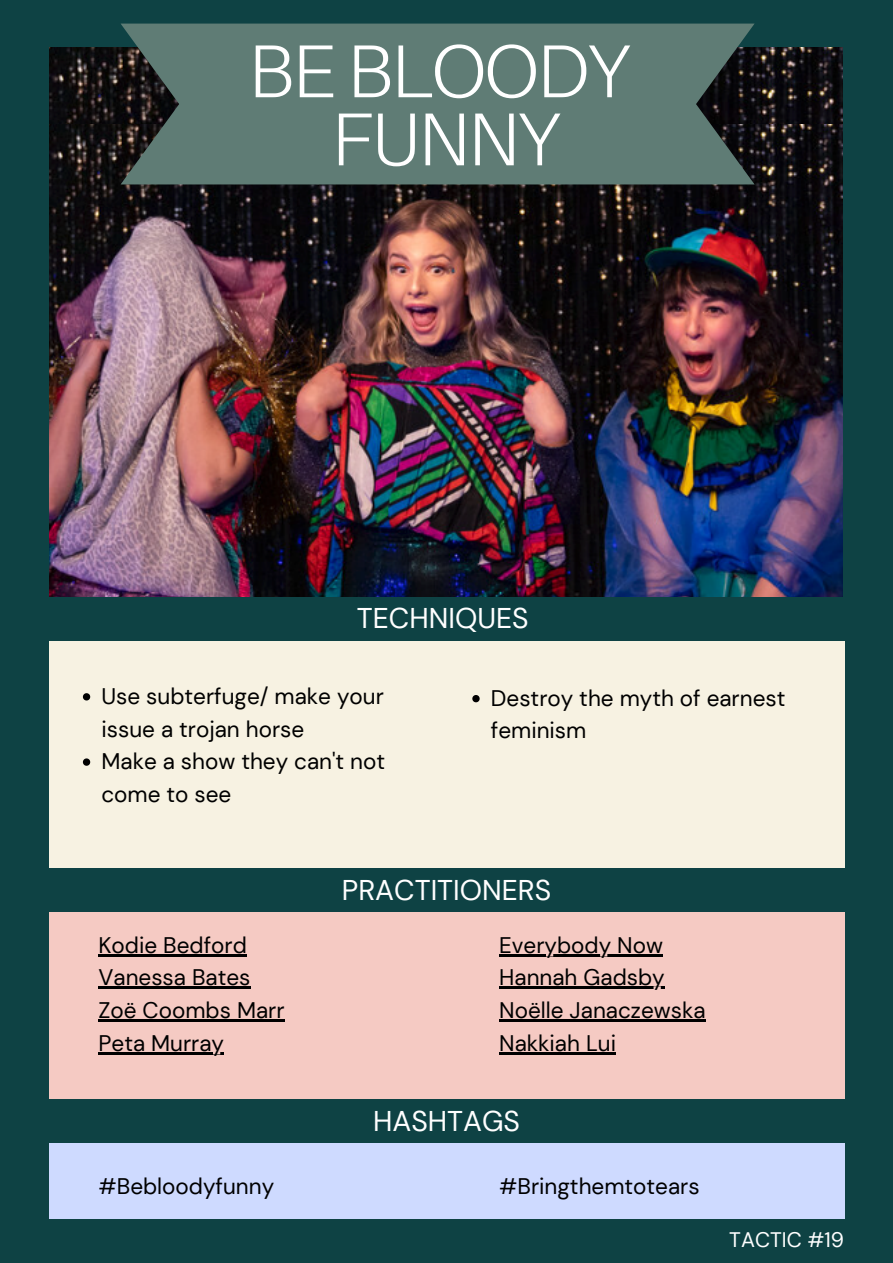
<style>
.page{position:relative;width:893px;height:1263px;background:#0e4244}
.page>*{position:absolute;margin:0;border:0;box-sizing:border-box;transform-origin:0 0}
.t1{font:300 75px/68.1px "Aileron";letter-spacing:-.025em;color:#fff;text-align:center}
.t2{font:28.5px "DM Sans";color:#fff}
.t3{font:22.5px/32.6px "DM Sans";color:#000}
.t4{font:21px "DM Sans";color:#fff}
</style>
<div class="page">
<div style="left:49px;top:894px;width:795px;height:216px;background:#f5cac3"></div>
<img style="left:49px;top:47px;width:793px;height:77px">
<img style="left:49px;top:124px;width:793px;height:473px">
<div style="left:49px;top:631px;width:793px;height:247px;background:#f7f2e2"></div>
<div style="left:444px;top:641px;width:400px;height:227px;background:#f7f2e2"></div>
<div style="left:49px;top:1125px;width:795px;height:94px;background:#cedaff"></div>
<svg style="left:121px;top:24px;width:633px;height:160px;background:#58726c"></svg>
<div style="left:48px;top:597px;width:797px;height:43px;background:#0e4244"></div>
<div style="left:48px;top:868px;width:797px;height:44px;background:#0e4244"></div>
<div style="left:48px;top:1099px;width:797px;height:44px;background:#0e4244"></div>
<svg style="left:83px;top:693px;width:7px;height:7px"></svg>
<svg style="left:83px;top:758px;width:7px;height:8px"></svg>
<svg style="left:472px;top:695px;width:7px;height:7px"></svg>
<hr style="left:98px;top:954px;width:149px;height:2px;background:#000">
<hr style="left:98px;top:986px;width:152px;height:3px;background:#000">
<hr style="left:98px;top:1019px;width:186px;height:2px;background:#000">
<hr style="left:98px;top:1052px;width:126px;height:2px;background:#000">
<hr style="left:499px;top:954px;width:164px;height:2px;background:#000">
<hr style="left:499px;top:986px;width:165px;height:3px;background:#000">
<hr style="left:499px;top:1019px;width:206px;height:2px;background:#000">
<hr style="left:499px;top:1052px;width:117px;height:2px;background:#000">
<h1 class="t1" style="left:248px;top:35px;width:383px">BE BLOODY<br>FUNNY</h1>
<p class="t2" style="left:357px;top:600px;width:173px">TECHNIQUES</p>
<p class="t3" style="left:101px;top:680px;width:285px">Use subterfuge/ make your issue a trojan horse<br>Make a show they can't not come to see</p>
<p class="t3" style="left:491px;top:682px;width:296px">Destroy the myth of earnest feminism</p>
<p class="t2" style="left:342px;top:872px;width:211px">PRACTITIONERS</p>
<p class="t3" style="left:98px;top:929px;width:188px">Kodie Bedford<br>Vanessa Bates<br>Zoë Coombs Marr<br>Peta Murray</p>
<p class="t3" style="left:499px;top:929px;width:208px">Everybody Now<br>Hannah Gadsby<br>Noëlle Janaczewska<br>Nakkiah Lui</p>
<p class="t2" style="left:373px;top:1102px;width:149px">HASHTAGS</p>
<p class="t3" style="left:98px;top:1169px;width:177px">#Bebloodyfunny</p>
<p class="t3" style="left:499px;top:1169px;width:202px">#Bringthemtotears</p>
<p class="t4" style="left:729px;top:1226px;width:116px">TACTIC #19</p>
</div>
